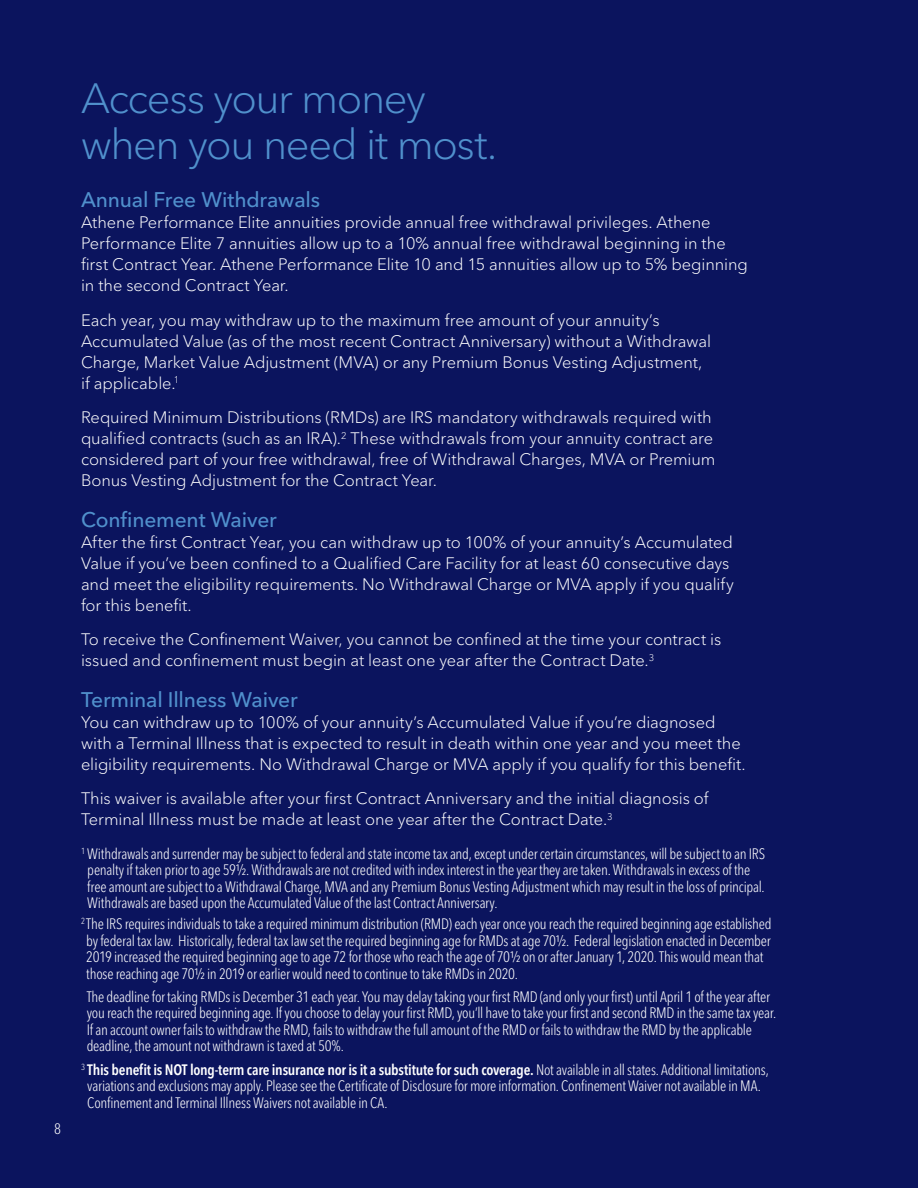
<style>
.page{position:relative;width:918px;height:1188px;background:#0b145e}
.page>*{position:absolute;margin:0;border:0;box-sizing:border-box;transform-origin:0 0}
.t1{font:300 42px/46.5px "Avenir Next LT Pro";letter-spacing:-.035em;color:#5090cc}
.t2{font:500 21px "Avenir Next LT Pro";letter-spacing:-.01em;color:#5090cc}
.t3{font:300 16.5px/21px "Avenir Next LT Pro";letter-spacing:-.005em;color:#fff}
.t4{font:300 condensed 15px/16.5px "Avenir Next LT Pro";letter-spacing:-.015em;color:#fff}
.s1{font-weight:600}
</style>
<div class="page">
<hr style="left:917px;top:0;width:1px;height:338px;background:#e6e7e9">
<p class="t4" style="left:54px;top:1120px;width:8px">8</p>
<h1 class="t1" style="left:81px;top:75px;width:418px">Access your money when you need it most.</h1>
<h2 class="t2" style="left:81px;top:187px;width:241px">Annual Free Withdrawals</h2>
<p class="t3" style="left:81px;top:212px;width:668px">Athene Performance Elite annuities provide annual free withdrawal privileges. Athene Performance Elite 7 annuities allow up to a 10% annual free withdrawal beginning in the first Contract Year. Athene Performance Elite 10 and 15 annuities allow up to 5% beginning in the second Contract Year.</p>
<p class="t3" style="left:81px;top:310px;width:632px">Each year, you may withdraw up to the maximum free amount of your annuity’s Accumulated Value (as of the most recent Contract Anniversary) without a Withdrawal Charge, Market Value Adjustment (MVA) or any Premium Bonus Vesting Adjustment, if applicable.<sup>1</sup></p>
<p class="t3" style="left:81px;top:407px;width:636px">Required Minimum Distributions (RMDs) are IRS mandatory withdrawals required with qualified contracts (such as an IRA).<sup>2</sup> These withdrawals from your annuity contract are considered part of your free withdrawal, free of Withdrawal Charges, MVA or Premium Bonus Vesting Adjustment for the Contract Year.</p>
<h2 class="t2" style="left:81px;top:507px;width:197px">Confinement Waiver</h2>
<p class="t3" style="left:81px;top:532px;width:654px">After the first Contract Year, you can withdraw up to 100% of your annuity’s Accumulated Value if you’ve been confined to a Qualified Care Facility for at least 60 consecutive days and meet the eligibility requirements. No Withdrawal Charge or MVA apply if you qualify for this benefit.</p>
<p class="t3" style="left:81px;top:629px;width:642px">To receive the Confinement Waiver, you cannot be confined at the time your contract is issued and confinement must begin at least one year after the Contract Date.<sup>3</sup></p>
<h2 class="t2" style="left:81px;top:687px;width:218px">Terminal Illness Waiver</h2>
<p class="t3" style="left:81px;top:712px;width:666px">You can withdraw up to 100% of your annuity’s Accumulated Value if you’re diagnosed with a Terminal Illness that is expected to result in death within one year and you meet the eligibility requirements. No Withdrawal Charge or MVA apply if you qualify for this benefit.</p>
<p class="t3" style="left:81px;top:788px;width:629px">This waiver is available after your first Contract Anniversary and the initial diagnosis of<br>Terminal Illness must be made at least one year after the Contract Date.<sup>3</sup></p>
<p class="t4" style="left:87px;top:845px;width:679px;text-indent:-6px"><sup>1</sup> Withdrawals and surrender may be subject to federal and state income tax and, except under certain circumstances, will be subject to an IRS penalty if taken prior to age 59½. Withdrawals are not credited with index interest in the year they are taken. Withdrawals in excess of the free amount are subject to a Withdrawal Charge, MVA and any Premium Bonus Vesting Adjustment which may result in the loss of principal.<br>Withdrawals are based upon the Accumulated Value of the last Contract Anniversary.</p>
<p class="t4" style="left:86px;top:916px;width:687px;text-indent:-5px"><sup>2</sup> The IRS requires individuals to take a required minimum distribution (RMD) each year once you reach the required beginning age established by federal tax law. Historically, federal tax law set the required beginning age for RMDs at age 70½. Federal legislation enacted in December 2019 increased the required beginning age to age 72 for those who reach the age of 70½ on or after January 1, 2020. This would mean that those reaching age 70½ in 2019 or earlier would need to continue to take RMDs in 2020.</p>
<p class="t4" style="left:87px;top:988px;width:691px">The deadline for taking RMDs is December 31 each year. You may delay taking your first RMD (and only your first) until April 1 of the year after you reach the required beginning age. If you choose to delay your first RMD, you’ll have to take your first and second RMD in the same tax year.<br>If an account owner fails to withdraw the RMD, fails to withdraw the full amount of the RMD or fails to withdraw the RMD by the applicable deadline, the amount not withdrawn is taxed at 50%.</p>
<p class="t4" style="left:87px;top:1061px;width:683px;text-indent:-6px"><sup>3</sup> <span class="s1">This benefit is NOT long-term care insurance nor is it a substitute for such coverage.</span> Not available in all states. Additional limitations, variations and exclusions may apply. Please see the Certificate of Disclosure for more information. Confinement Waiver not available in MA.<br>Confinement and Terminal Illness Waivers not available in CA.</p>
</div>
